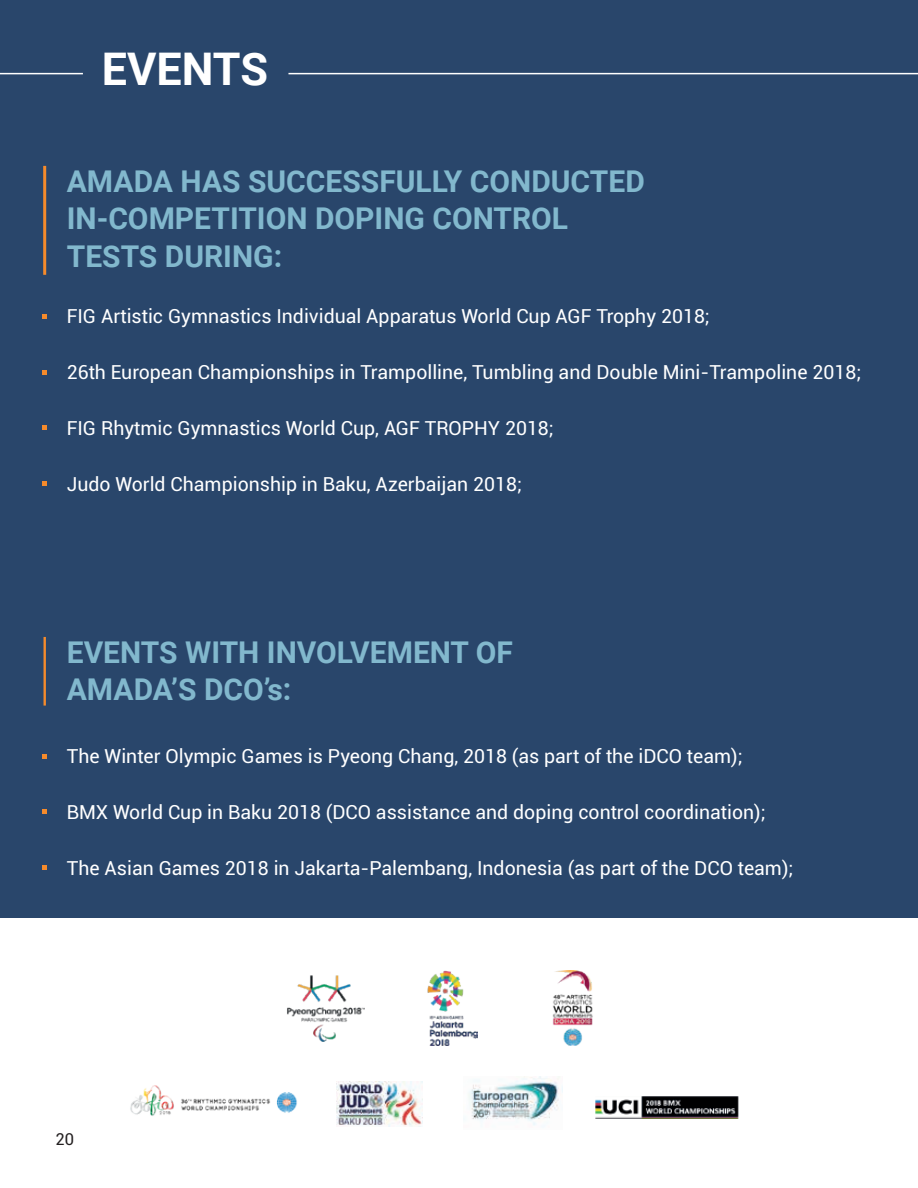
<style>
.page{position:relative;width:918px;height:1188px;background:#fff}
.page>*{position:absolute;margin:0;border:0;box-sizing:border-box;transform-origin:0 0}
.t1{font:700 45px "Roboto";color:#fff}
.t2{font:700 30px/37.5px "Roboto";color:#82b8cd}
.t3{font:19.5px "Roboto";color:#fff}
.t4{font:16.5px "Roboto";color:#231f20}
</style>
<div class="page">
<img style="left:287px;top:975px;width:78px;height:66px">
<img style="left:337px;top:1082px;width:85px;height:44px">
<img style="left:469px;top:1077px;width:94px;height:49px">
<img style="left:595px;top:1096px;width:144px;height:22px">
<img style="left:427px;top:970px;width:51px;height:76px">
<img style="left:552px;top:970px;width:41px;height:76px">
<img style="left:130px;top:1085px;width:167px;height:31px">
<div style="left:0;top:0;width:918px;height:918px;background:#29466b"></div>
<hr style="left:0;top:73px;width:83px;height:1px;background:#fff">
<hr style="left:288px;top:73px;width:630px;height:1px;background:#fff">
<hr style="left:43px;top:166px;width:3px;height:109px;background:#f68b2b">
<hr style="left:44px;top:637px;width:2px;height:69px;background:#f68b2b">
<svg style="left:42px;top:314px;width:5px;height:5px"></svg>
<svg style="left:42px;top:370px;width:5px;height:5px"></svg>
<svg style="left:42px;top:426px;width:5px;height:4px"></svg>
<svg style="left:42px;top:482px;width:5px;height:4px"></svg>
<svg style="left:42px;top:754px;width:5px;height:5px"></svg>
<svg style="left:42px;top:809px;width:5px;height:5px"></svg>
<svg style="left:42px;top:866px;width:5px;height:4px"></svg>
<h1 class="t1" style="left:102px;top:37px;width:168px">EVENTS</h1>
<h2 class="t2" style="left:67px;top:161px;width:580px">AMADA HAS SUCCESSFULLY CONDUCTED<br>IN-COMPETITION DOPING CONTROL<br>TESTS DURING:</h2>
<p class="t3" style="left:67px;top:303px;width:645px">FIG Artistic Gymnastics Individual Apparatus World Cup AGF Trophy 2018;</p>
<p class="t3" style="left:67px;top:359px;width:796px">26th European Championships in Trampolline, Tumbling and Double Mini-Trampoline 2018;</p>
<p class="t3" style="left:67px;top:415px;width:489px">FIG Rhytmic Gymnastics World Cup, AGF TROPHY 2018;</p>
<p class="t3" style="left:67px;top:470px;width:457px">Judo World Championship in Baku, Azerbaijan 2018;</p>
<h2 class="t2" style="left:67px;top:632px;width:448px">EVENTS WITH INVOLVEMENT OF<br>AMADA’S DCO’s:</h2>
<p class="t3" style="left:67px;top:743px;width:677px">The Winter Olympic Games is Pyeong Chang, 2018 (as part of the iDCO team);</p>
<p class="t3" style="left:67px;top:799px;width:700px">BMX World Cup in Baku 2018 (DCO assistance and doping control coordination);</p>
<p class="t3" style="left:67px;top:855px;width:728px">The Asian Games 2018 in Jakarta-Palembang, Indonesia (as part of the DCO team);</p>
<p class="t4" style="left:55px;top:1127px;width:20px">20</p>
</div>
